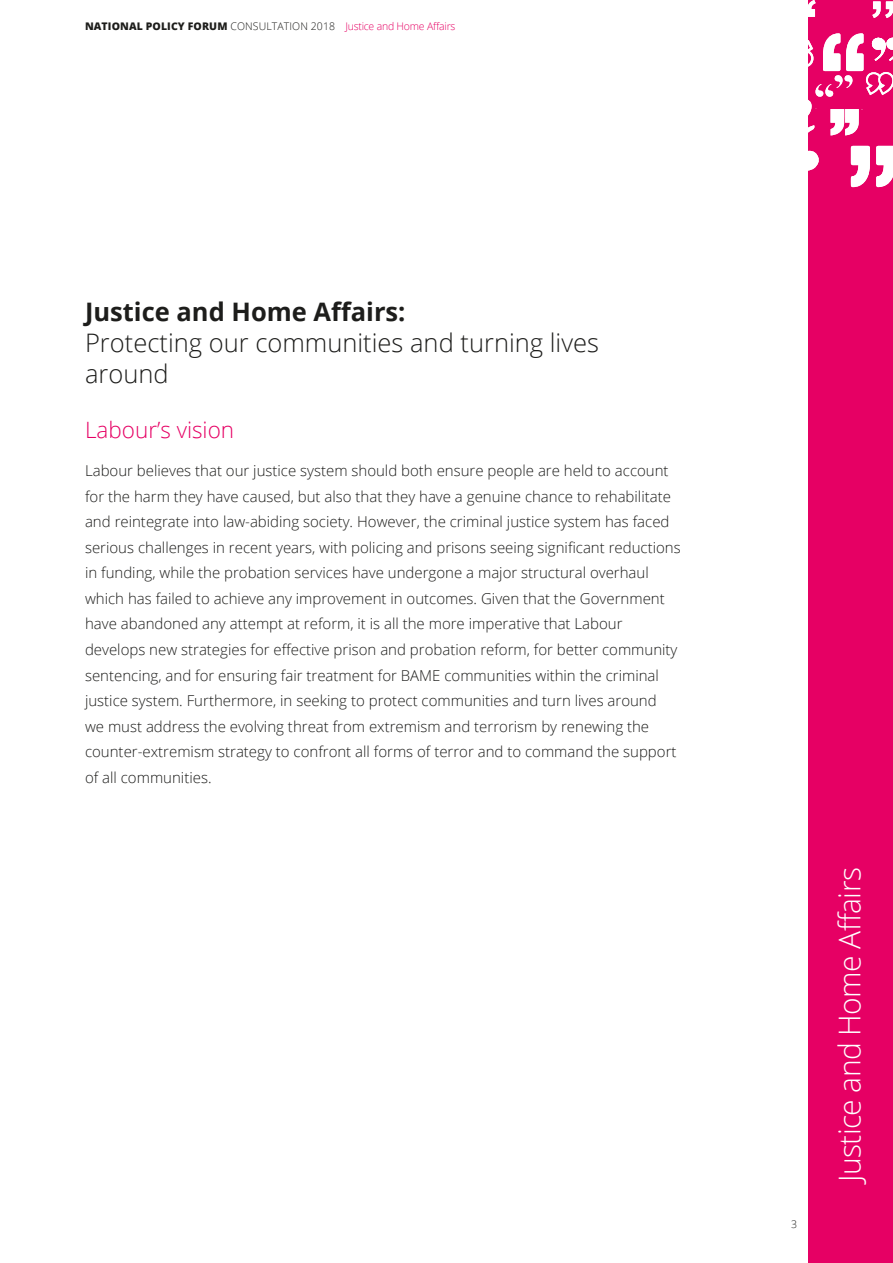
<style>
.page{position:relative;width:893px;height:1263px;background:#fff}
.page>*{position:absolute;margin:0;border:0;box-sizing:border-box;transform-origin:0 0}
.t1{font:300 30px "Open Sans";letter-spacing:-.02em;color:#fff}
.t2{font:300 25.5px/30.6px "Open Sans";color:#1d1d1b}
.t3{font:700 25.5px "Open Sans";color:#1d1d1b}
.t4{font:300 22.5px "Open Sans";color:#e60064}
.t5{font:300 15px/25.5px "Open Sans";color:#1d1d1b}
.t6{font:300 10.5px "Open Sans";letter-spacing:-.02em;color:#e60064}
.t7{font:300 10.5px "Open Sans";color:#1d1d1b}
.s1{font-weight:800;color:#1d1d1b}
.s2{color:#1d1d1b}
</style>
<div class="page">
<div style="left:809px;top:0;width:84px;height:1263px;background:#e60064"></div>
<svg style="left:808px;top:33px;width:85px;height:154px"></svg>
<svg style="left:808px;top:0;width:8px;height:17px"></svg>
<svg style="left:872px;top:1px;width:21px;height:17px"></svg>
<p class="t6" style="left:85px;top:19px;width:372px"><span class="s1">NATIONAL POLICY FORUM</span> <span class="s2">CONSULTATION 2018</span> Justice and Home Affairs</p>
<h2 class="t3" style="left:85px;top:294px;width:322px">Justice and Home Affairs:</h2>
<h2 class="t2" style="left:85px;top:327px;width:515px">Protecting our communities and turning lives around</h2>
<h3 class="t4" style="left:85px;top:415px;width:151px">Labour’s vision</h3>
<p class="t5" style="left:85px;top:458px;width:597px">Labour believes that our justice system should both ensure people are held to account for the harm they have caused, but also that they have a genuine chance to rehabilitate and reintegrate into law-abiding society. However, the criminal justice system has faced serious challenges in recent years, with policing and prisons seeing significant reductions in funding, while the probation services have undergone a major structural overhaul which has failed to achieve any improvement in outcomes. Given that the Government have abandoned any attempt at reform, it is all the more imperative that Labour develops new strategies for effective prison and probation reform, for better community sentencing, and for ensuring fair treatment for BAME communities within the criminal justice system. Furthermore, in seeking to protect communities and turn lives around<br>we must address the evolving threat from extremism and terrorism by renewing the counter-extremism strategy to confront all forms of terror and to command the support of all communities.</p>
<p class="t7" style="left:791px;top:1217px;width:7px">3</p>
<h1 class="t1" style="left:829px;top:1182px;width:316px;rotate:-90deg">Justice and Home Affairs</h1>
</div>
